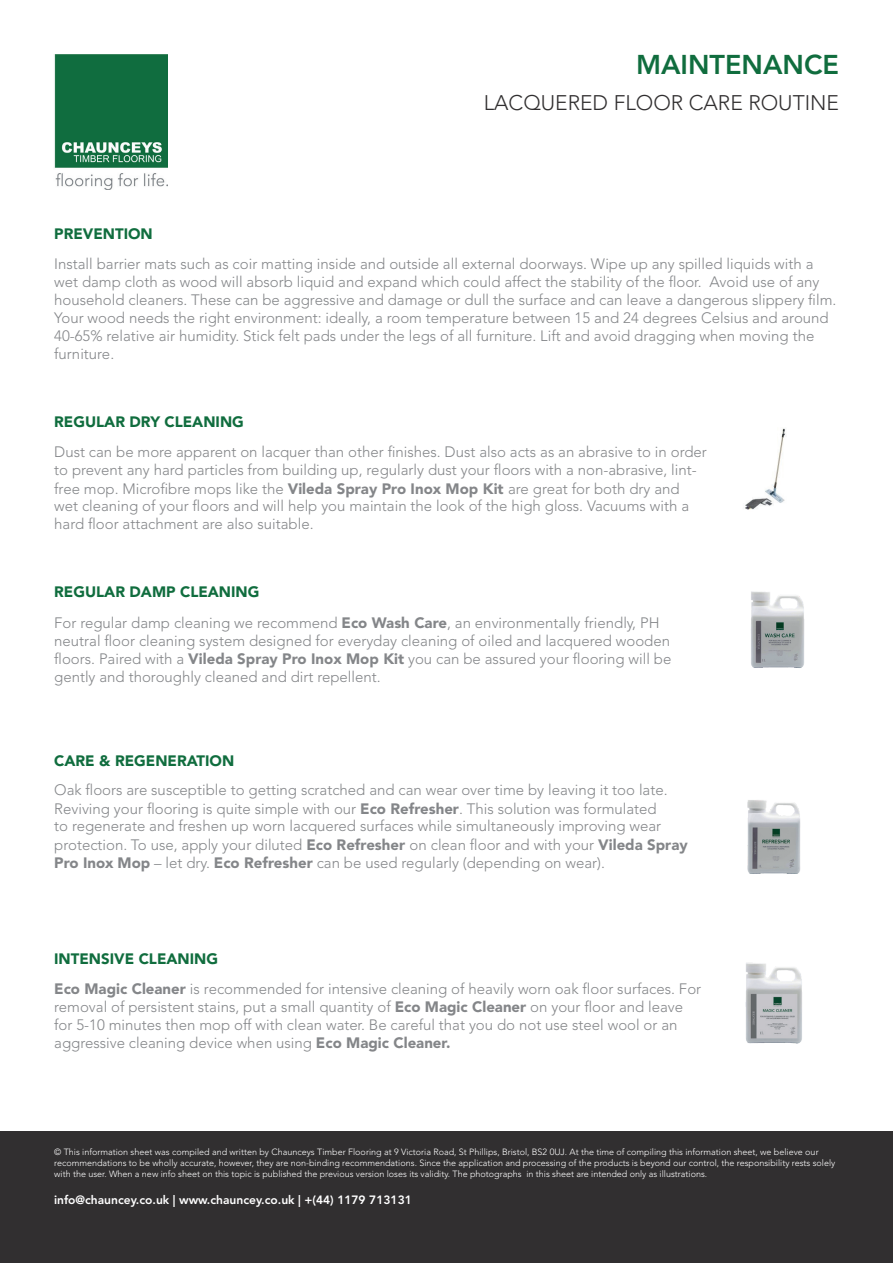
<style>
.page{position:relative;width:893px;height:1263px;background:#fff}
.page>*{position:absolute;margin:0;border:0;box-sizing:border-box;transform-origin:0 0}
.t1{font:800 27px "Avenir LT Std";color:#106d3e}
.t2{font:300 21px "Avenir LT Std";color:#312f30}
.t3{font:300 15px/18px "Avenir LT Std";color:#848689}
.t4{font:900 15px "Avenir LT Std";color:#106d3e}
.t5{font:800 12px "Avenir LT Std";color:#fff}
.t6{font:300 9px/10.8px "Avenir LT Std";color:#fff}
.s1{font-weight:900}
.s2{font-weight:900;color:#106d3e}
</style>
<div class="page">
<div style="left:0;top:1131px;width:893px;height:132px;background:#312f30"></div>
<img style="left:54px;top:54px;width:114px;height:135px">
<img style="left:745px;top:428px;width:41px;height:82px">
<img style="left:751px;top:591px;width:54px;height:77px">
<img style="left:747px;top:800px;width:54px;height:74px">
<img style="left:745px;top:962px;width:57px;height:82px">
<h1 class="t1" style="left:636px;top:49px;width:204px">MAINTENANCE</h1>
<h2 class="t2" style="left:484px;top:91px;width:357px">LACQUERED FLOOR CARE ROUTINE</h2>
<p class="t4" style="left:54px;top:225px;width:100px">PREVENTION</p>
<p class="t3" style="left:54px;top:255px;width:784px">Install barrier mats such as coir matting inside and outside all external doorways. Wipe up any spilled liquids with a wet damp cloth as wood will absorb liquid and expand which could affect the stability of the floor. Avoid use of any household cleaners. These can be aggressive and damage or dull the surface and can leave a dangerous slippery film.<br>Your wood needs the right environment: ideally, a room temperature between 15 and 24 degrees Celsius and around 40-65% relative air humidity. Stick felt pads under the legs of all furniture. Lift and avoid dragging when moving the furniture.</p>
<p class="t4" style="left:54px;top:413px;width:191px">REGULAR DRY CLEANING</p>
<p class="t3" style="left:54px;top:443px;width:654px">Dust can be more apparent on lacquer than other finishes. Dust also acts as an abrasive to in order to prevent any hard particles from building up, regularly dust your floors with a non-abrasive, lint&shy;free mop. Microfibre mops like the <span class="s1">Vileda Spray Pro Inox Mop Kit</span> are great for both dry and wet cleaning of your floors and will help you maintain the look of the high gloss. Vacuums with a hard floor attachment are also suitable.</p>
<p class="t3" style="left:54px;top:577px;width:607px;line-height:30.9px"><span class="s2">REGULAR DAMP CLEANING<br></span>For regular damp cleaning we recommend <span class="s1">Eco Wash Care</span>, an environmentally friendly, PH</p>
<p class="t3" style="left:54px;top:631px;width:619px;text-align:justify">neutral floor cleaning system designed for everyday cleaning of oiled and lacquered wooden floors. Paired with a <span class="s1">Vileda Spray Pro Inox Mop Kit</span> you can be assured your flooring will be gently and thoroughly cleaned and dirt repellent.</p>
<p class="t4" style="left:54px;top:751px;width:181px">CARE &amp; REGENERATION</p>
<p class="t3" style="left:54px;top:781px;width:635px">Oak floors are susceptible to getting scratched and can wear over time by leaving it too late.<br>Reviving your flooring is quite simple with our <span class="s1">Eco Refresher</span>. This solution was formulated<br>to regenerate and freshen up worn lacquered surfaces while simultaneously improving wear protection. To use, apply your diluted <span class="s1">Eco Refresher</span> on clean floor and with your <span class="s1">Vileda Spray Pro Inox Mop</span> – let dry. <span class="s1">Eco Refresher</span> can be used regularly (depending on wear).</p>
<p class="t3" style="left:54px;top:943px;width:648px;line-height:30.6px"><span class="s2">INTENSIVE CLEANING<br></span><span class="s1">Eco Magic Cleaner</span> is recommended for intensive cleaning of heavily worn oak floor surfaces. For</p>
<p class="t3" style="left:54px;top:998px;width:630px">removal of persistent stains, put a small quantity of <span class="s1">Eco Magic Cleaner</span> on your floor and leave for 5-10 minutes then mop off with clean water. Be careful that you do not use steel wool or an aggressive cleaning device when using <span class="s1">Eco Magic Cleaner.</span></p>
<p class="t6" style="left:54px;top:1147px;width:783px">© This information sheet was compiled and written by Chaunceys Timber Flooring at 9 Victoria Road, St Phillips, Bristol, BS2 0UJ. At the time of compiling this information sheet, we believe our recommendations to be wholly accurate, however, they are non-binding recommendations. Since the application and processing of the products is beyond our control, the responsibility rests solely with the user. When a new info sheet on this topic is published the previous version loses its validity. The photographs in this sheet are intended only as illustrations.</p>
<p class="t5" style="left:54px;top:1192px;width:359px">info@chauncey.co.uk | www.chauncey.co.uk | +(44) 1179 713131</p>
</div>
